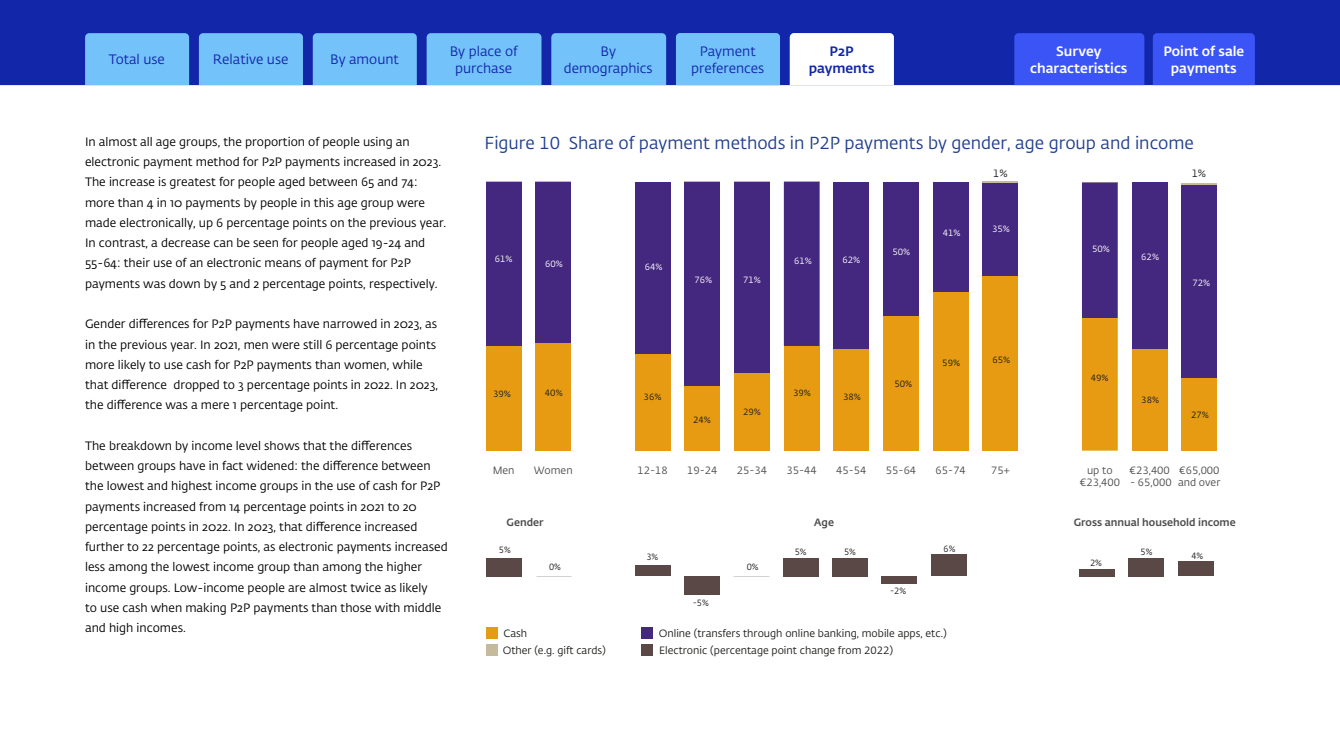
<style>
.page{position:relative;width:1340px;height:754px;background:#fff}
.page>*{position:absolute;margin:0;border:0;box-sizing:border-box;transform-origin:0 0}
.t1{font:17.25px "DNB Fedra";color:#203e8b}
.t2{font:13.5px/16.5px "DNB Fedra";color:#1226aa;text-align:center}
.t3{font:500 13.5px/16.5px "DNB Fedra";color:#fff;text-align:center}
.t4{font:500 13.5px/16.5px "DNB Fedra";color:#1226aa;text-align:center}
.t5{font:12px/20.2px "DNB Fedra";color:#000}
.t6{font:10.5px/16.8px "DNB Fedra";color:#1d1d1b}
.t7{font:10.5px/12px "DNB Fedra";color:#4d4d4d}
.t8{font:500 10.5px "DNB Fedra";color:#4d4d4d}
.t9{font:10.5px "DNB Fedra";color:#1d1e1c}
.t10{font:9px "DNB Fedra";color:#1d1d1b}
.t11{font:9px "DNB Fedra";color:#fff}
.t12{font:9px "DNB Fedra";color:#1d1d1b;scale:.96 1}
</style>
<div class="page">
<div style="left:0;top:0;width:1339px;height:85px;background:#1226aa"></div>
<div style="left:1152px;top:33px;width:102px;height:52px;background:#3b54f5"></div>
<div style="left:199px;top:33px;width:104px;height:52px;background:#73c2fa"></div>
<div style="left:313px;top:33px;width:104px;height:52px;background:#73c2fa"></div>
<div style="left:426px;top:33px;width:115px;height:52px;background:#73c2fa"></div>
<div style="left:551px;top:33px;width:115px;height:52px;background:#73c2fa"></div>
<div style="left:1014px;top:33px;width:130px;height:52px;background:#3b54f5"></div>
<div style="left:85px;top:33px;width:104px;height:52px;background:#73c2fa"></div>
<div style="left:676px;top:33px;width:104px;height:52px;background:#73c2fa"></div>
<div style="left:486px;top:643px;width:12px;height:12px;background:#c6ba9d"></div>
<div style="left:641px;top:643px;width:11px;height:12px;background:#5a4847"></div>
<div style="left:486px;top:626px;width:12px;height:12px;background:#e69b13"></div>
<div style="left:641px;top:626px;width:12px;height:12px;background:#44277e"></div>
<hr style="left:486px;top:181px;width:35px;height:1px;background:#c6ba9d">
<hr style="left:684px;top:181px;width:36px;height:2px;background:#c6ba9d">
<hr style="left:734px;top:181px;width:36px;height:1px;background:#c6ba9d">
<hr style="left:783px;top:181px;width:36px;height:1px;background:#c6ba9d">
<hr style="left:982px;top:181px;width:36px;height:3px;background:#c6ba9d">
<hr style="left:1081px;top:181px;width:36px;height:1px;background:#c6ba9d">
<hr style="left:1181px;top:183px;width:36px;height:2px;background:#c6ba9d">
<div style="left:486px;top:182px;width:35px;height:164px;background:#44277e"></div>
<div style="left:535px;top:182px;width:36px;height:161px;background:#44277e"></div>
<div style="left:635px;top:182px;width:35px;height:172px;background:#44277e"></div>
<div style="left:684px;top:183px;width:36px;height:203px;background:#44277e"></div>
<div style="left:734px;top:182px;width:36px;height:191px;background:#44277e"></div>
<div style="left:783px;top:182px;width:36px;height:164px;background:#44277e"></div>
<div style="left:833px;top:182px;width:36px;height:166px;background:#44277e"></div>
<div style="left:883px;top:182px;width:36px;height:134px;background:#44277e"></div>
<div style="left:932px;top:182px;width:36px;height:110px;background:#44277e"></div>
<div style="left:982px;top:184px;width:36px;height:92px;background:#44277e"></div>
<div style="left:1081px;top:182px;width:36px;height:136px;background:#44277e"></div>
<div style="left:1131px;top:182px;width:36px;height:166px;background:#44277e"></div>
<div style="left:1181px;top:185px;width:36px;height:193px;background:#44277e"></div>
<div style="left:486px;top:346px;width:35px;height:104px;background:#e69b13"></div>
<div style="left:535px;top:343px;width:36px;height:107px;background:#e69b13"></div>
<div style="left:635px;top:354px;width:35px;height:96px;background:#e69b13"></div>
<div style="left:684px;top:386px;width:36px;height:64px;background:#e69b13"></div>
<div style="left:734px;top:373px;width:36px;height:77px;background:#e69b13"></div>
<div style="left:784px;top:346px;width:35px;height:104px;background:#e69b13"></div>
<div style="left:833px;top:348px;width:36px;height:102px;background:#e69b13"></div>
<div style="left:883px;top:316px;width:36px;height:134px;background:#e69b13"></div>
<div style="left:932px;top:292px;width:36px;height:158px;background:#e69b13"></div>
<div style="left:982px;top:276px;width:36px;height:174px;background:#e69b13"></div>
<div style="left:1081px;top:318px;width:36px;height:132px;background:#e69b13"></div>
<div style="left:1131px;top:348px;width:36px;height:102px;background:#e69b13"></div>
<div style="left:1181px;top:378px;width:36px;height:72px;background:#e69b13"></div>
<div style="left:486px;top:558px;width:36px;height:18px;background:#5a4847"></div>
<div style="left:635px;top:565px;width:35px;height:11px;background:#5a4847"></div>
<div style="left:684px;top:576px;width:35px;height:18px;background:#5a4847"></div>
<div style="left:783px;top:558px;width:35px;height:18px;background:#5a4847"></div>
<div style="left:832px;top:558px;width:35px;height:18px;background:#5a4847"></div>
<div style="left:881px;top:576px;width:36px;height:7px;background:#5a4847"></div>
<div style="left:931px;top:554px;width:35px;height:22px;background:#5a4847"></div>
<div style="left:1079px;top:569px;width:35px;height:7px;background:#5a4847"></div>
<div style="left:1128px;top:558px;width:36px;height:18px;background:#5a4847"></div>
<div style="left:1177px;top:561px;width:36px;height:15px;background:#5a4847"></div>
<svg style="left:789px;top:33px;width:104px;height:52px"></svg>
<p class="t2" style="left:213px;top:52px;width:77px">Relative use</p>
<p class="t2" style="left:330px;top:52px;width:70px">By amount</p>
<p class="t2" style="left:450px;top:43px;width:69px">By place of purchase</p>
<p class="t2" style="left:564px;top:43px;width:90px">By demographics</p>
<p class="t2" style="left:109px;top:52px;width:58px">Total use</p>
<p class="t2" style="left:691px;top:43px;width:75px">Payment preferences</p>
<p class="t4" style="left:808px;top:43px;width:67px">P2P payments</p>
<p class="t2" style="left:810px;top:60px;width:9px">p</p>
<p class="t3" style="left:1030px;top:43px;width:99px">Survey characteristics</p>
<p class="t3" style="left:1163px;top:43px;width:82px">Point of sale payments</p>
<p class="t5" style="left:85px;top:132px;width:363px">In almost all age groups, the proportion of people using an electronic payment method for P2P payments increased in 2023.<br>The increase is greatest for people aged between 65 and 74: more than 4 in 10 payments by people in this age group were made electronically, up 6 percentage points on the previous year.<br>In contrast, a decrease can be seen for people aged 19-24 and 55-64: their use of an electronic means of payment for P2P payments was down by 5 and 2 percentage points, respectively.</p>
<p class="t5" style="left:85px;top:314px;width:354px">Gender differences for P2P payments have narrowed in 2023, as in the previous year. In 2021, men were still 6 percentage points more likely to use cash for P2P payments than women, while that difference dropped to 3 percentage points in 2022. In 2023, the difference was a mere 1 percentage point.</p>
<p class="t5" style="left:85px;top:435px;width:364px">The breakdown by income level shows that the differences between groups have in fact widened: the difference between the lowest and highest income groups in the use of cash for P2P payments increased from 14 percentage points in 2021 to 20 percentage points in 2022. In 2023, that difference increased further to 22 percentage points, as electronic payments increased less among the lowest income group than among the higher income groups. Low-income people are almost twice as likely<br>to use cash when making P2P payments than those with middle and high incomes.</p>
<h1 class="t1" style="left:484px;top:133px;width:711px">Figure 10 Share of payment methods in P2P payments by gender, age group and income</h1>
<p class="t9" style="left:993px;top:167px;width:16px">1%</p>
<p class="t9" style="left:1191px;top:167px;width:16px">1%</p>
<p class="t11" style="left:942px;top:227px;width:19px">41%</p>
<p class="t11" style="left:992px;top:223px;width:19px">35%</p>
<p class="t11" style="left:495px;top:253px;width:19px">61%</p>
<p class="t11" style="left:545px;top:259px;width:19px">60%</p>
<p class="t11" style="left:644px;top:261px;width:19px">64%</p>
<p class="t11" style="left:794px;top:255px;width:19px">61%</p>
<p class="t11" style="left:842px;top:254px;width:19px">62%</p>
<p class="t11" style="left:892px;top:247px;width:19px">50%</p>
<p class="t11" style="left:1091px;top:243px;width:19px">50%</p>
<p class="t11" style="left:1141px;top:252px;width:19px">62%</p>
<p class="t11" style="left:694px;top:275px;width:19px">76%</p>
<p class="t11" style="left:743px;top:275px;width:19px">71%</p>
<p class="t11" style="left:1192px;top:277px;width:19px">72%</p>
<p class="t10" style="left:942px;top:357px;width:19px">59%</p>
<p class="t10" style="left:992px;top:355px;width:19px">65%</p>
<p class="t10" style="left:894px;top:378px;width:19px">50%</p>
<p class="t10" style="left:1090px;top:372px;width:19px">49%</p>
<p class="t10" style="left:493px;top:388px;width:19px">39%</p>
<p class="t10" style="left:545px;top:387px;width:19px">40%</p>
<p class="t10" style="left:643px;top:391px;width:19px">36%</p>
<p class="t10" style="left:793px;top:387px;width:19px">39%</p>
<p class="t10" style="left:843px;top:391px;width:19px">38%</p>
<p class="t10" style="left:1141px;top:394px;width:19px">38%</p>
<p class="t10" style="left:693px;top:414px;width:19px">24%</p>
<p class="t10" style="left:743px;top:406px;width:19px">29%</p>
<p class="t10" style="left:1191px;top:409px;width:19px">27%</p>
<p class="t7" style="left:492px;top:464px;width:23px">Men</p>
<p class="t7" style="left:534px;top:464px;width:40px">Women</p>
<p class="t7" style="left:637px;top:464px;width:32px">12-18</p>
<p class="t7" style="left:687px;top:464px;width:32px">19-24</p>
<p class="t7" style="left:737px;top:464px;width:32px">25-34</p>
<p class="t7" style="left:786px;top:464px;width:32px">35-44</p>
<p class="t7" style="left:836px;top:464px;width:32px">45-54</p>
<p class="t7" style="left:886px;top:464px;width:32px">55-64</p>
<p class="t7" style="left:935px;top:464px;width:32px">65-74</p>
<p class="t7" style="left:991px;top:464px;width:20px">75+</p>
<p class="t7" style="left:1079px;top:464px;width:42px;text-align:center">up to €23,400</p>
<p class="t7" style="left:1129px;top:464px;width:42px">€23,400</p>
<p class="t7" style="left:1130px;top:476px;width:43px">- 65,000</p>
<p class="t7" style="left:1177px;top:464px;width:44px">€65,000 and over</p>
<p class="t8" style="left:506px;top:515px;width:39px">Gender</p>
<p class="t8" style="left:814px;top:515px;width:21px">Age</p>
<p class="t8" style="left:1073px;top:515px;width:164px">Gross annual household income</p>
<p class="t12" style="left:499px;top:544px;width:14px">5%</p>
<p class="t12" style="left:549px;top:561px;width:14px">0%</p>
<p class="t12" style="left:646px;top:551px;width:14px">3%</p>
<p class="t12" style="left:692px;top:597px;width:18px">-5%</p>
<p class="t12" style="left:746px;top:561px;width:14px">0%</p>
<p class="t12" style="left:794px;top:546px;width:14px">5%</p>
<p class="t12" style="left:844px;top:546px;width:14px">5%</p>
<p class="t12" style="left:890px;top:585px;width:18px">-2%</p>
<p class="t12" style="left:943px;top:543px;width:14px">6%</p>
<p class="t6" style="left:503px;top:624px;width:25px">Cash</p>
<p class="t6" style="left:658px;top:624px;width:289px">Online (transfers through online banking, mobile apps, etc.)<br>Electronic (percentage point change from 2022)</p>
<p class="t6" style="left:502px;top:641px;width:105px">Other (e.g. gift cards)</p>
<p class="t12" style="left:1090px;top:557px;width:14px">2%</p>
<p class="t12" style="left:1140px;top:546px;width:14px">5%</p>
<p class="t12" style="left:1191px;top:550px;width:14px">4%</p>
</div>
